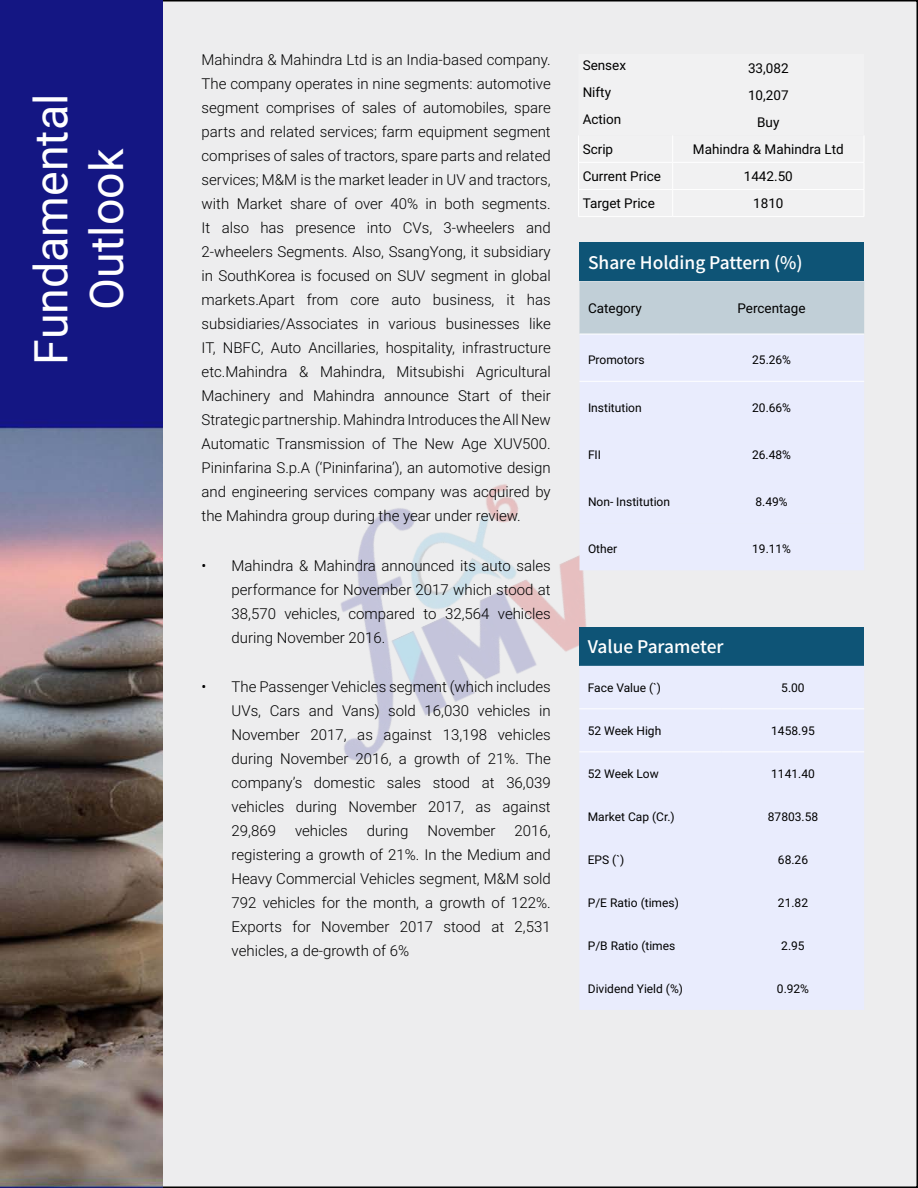
<style>
.page{position:relative;width:918px;height:1188px;background:#fff}
.page>*{position:absolute;margin:0;border:0;box-sizing:border-box;transform-origin:0 0}
.t1{font:46.5px/55.8px "Roboto";color:#fff;text-align:center}
.t2{font:500 19.5px "Mada";color:#fff}
.t3{font:300 15px/24px "Roboto";color:#000;text-align:justify}
.t4{font:13.5px "Roboto";color:#000}
.t5{font:12px "Roboto";color:#000}
</style>
<div class="page">
<div style="left:1px;top:1px;width:916px;height:1186px;background:#ededee"></div>
<img style="left:341px;top:484px;width:245px;height:277px">
<img style="left:0;top:0;width:162px;height:1188px">
<div style="left:579px;top:627px;width:285px;height:39px;background:#0e5476"></div>
<div style="left:579px;top:666px;width:285px;height:344px;background:#e9ecfd"></div>
<hr style="left:579px;top:709px;width:143px;height:1px;background:#fff">
<hr style="left:722px;top:709px;width:142px;height:1px;background:#fff">
<hr style="left:579px;top:752px;width:143px;height:1px;background:#fff">
<hr style="left:722px;top:752px;width:142px;height:1px;background:#fff">
<div style="left:579px;top:243px;width:285px;height:38px;background:#0e5476"></div>
<div style="left:579px;top:281px;width:285px;height:53px;background:#c1cfd7"></div>
<div style="left:579px;top:335px;width:285px;height:188px;background:#e9ecfd"></div>
<div style="left:579px;top:523px;width:285px;height:47px;background:#e9ecfd"></div>
<hr style="left:579px;top:334px;width:100px;height:1px;background:#fff">
<hr style="left:679px;top:334px;width:185px;height:1px;background:#fff">
<hr style="left:579px;top:381px;width:100px;height:1px;background:#fff">
<hr style="left:679px;top:381px;width:185px;height:1px;background:#fff">
<svg style="left:578px;top:136px;width:286px;height:80px"></svg>
<hr style="left:578px;top:216px;width:95px;height:1px;background:#fff">
<hr style="left:673px;top:216px;width:191px;height:1px;background:#fff">
<h1 class="t1" style="left:21px;top:365px;width:272px;rotate:-90deg">Fundamental<br>Outlook</h1>
<p class="t3" style="left:202px;top:47px;width:351px">Mahindra &amp; Mahindra Ltd is an India-based company.<br>The company operates in nine segments: automotive segment comprises of sales of automobiles, spare parts and related services; farm equipment segment comprises of sales of tractors, spare parts and related services; M&amp;M is the market leader in UV and tractors, with Market share of over 40% in both segments.<br>It also has presence into CVs, 3-wheelers and 2-wheelers Segments. Also, SsangYong, it subsidiary in SouthKorea is focused on SUV segment in global markets.Apart from core auto business, it has subsidiaries/Associates in various businesses like IT, NBFC, Auto Ancillaries, hospitality, infrastructure etc.Mahindra &amp; Mahindra, Mitsubishi Agricultural Machinery and Mahindra announce Start of their Strategic partnership. Mahindra Introduces the All New Automatic Transmission of The New Age XUV500.<br>Pininfarina S.p.A (‘Pininfarina’), an automotive design and engineering services company was acquired by the Mahindra group during the year under review.</p>
<p class="t3" style="left:232px;top:553px;width:321px;text-indent:-30px">• Mahindra &amp; Mahindra announced its auto sales performance for November 2017 which stood at 38,570 vehicles, compared to 32,564 vehicles during November 2016.</p>
<p class="t3" style="left:232px;top:674px;width:321px;text-indent:-30px">• The Passenger Vehicles segment (which includes UVs, Cars and Vans) sold 16,030 vehicles in November 2017, as against 13,198 vehicles during November 2016, a growth of 21%. The company’s domestic sales stood at 36,039 vehicles during November 2017, as against 29,869</p>
<p class="t3" style="left:295px;top:818px;width:54px">vehicles</p>
<p class="t3" style="left:367px;top:818px;width:43px">during</p>
<p class="t3" style="left:427px;top:818px;width:70px">November</p>
<p class="t3" style="left:232px;top:818px;width:321px;text-indent:283px">2016, registering a growth of 21%. In the Medium and Heavy Commercial Vehicles segment, M&amp;M sold 792 vehicles for the month, a growth of 122%.<br>Exports for November 2017 stood at 2,531 vehicles, a de-growth of 6%</p>
<p class="t4" style="left:583px;top:56px;width:45px">Sensex</p>
<p class="t4" style="left:748px;top:58px;width:42px">33,082</p>
<p class="t4" style="left:583px;top:83px;width:30px">Nifty</p>
<p class="t4" style="left:748px;top:85px;width:42px">10,207</p>
<p class="t4" style="left:583px;top:110px;width:40px">Action</p>
<p class="t4" style="left:757px;top:113px;width:24px">Buy</p>
<p class="t4" style="left:583px;top:140px;width:32px">Scrip</p>
<p class="t4" style="left:693px;top:140px;width:152px">Mahindra &amp; Mahindra Ltd</p>
<p class="t4" style="left:583px;top:167px;width:80px">Current Price</p>
<p class="t4" style="left:744px;top:167px;width:51px">1442.50</p>
<p class="t4" style="left:583px;top:194px;width:74px">Target Price</p>
<p class="t4" style="left:753px;top:194px;width:32px">1810</p>
<h2 class="t2" style="left:588px;top:251px;width:216px">Share Holding Pattern (%)</h2>
<p class="t4" style="left:588px;top:299px;width:56px">Category</p>
<p class="t4" style="left:738px;top:299px;width:70px">Percentage</p>
<p class="t5" style="left:588px;top:352px;width:58px">Promotors</p>
<p class="t5" style="left:752px;top:352px;width:40px">25.26%</p>
<p class="t5" style="left:588px;top:399px;width:55px">Institution</p>
<p class="t5" style="left:752px;top:399px;width:40px">20.66%</p>
<p class="t5" style="left:588px;top:446px;width:15px">FII</p>
<p class="t5" style="left:752px;top:446px;width:40px">26.48%</p>
<p class="t5" style="left:588px;top:493px;width:84px">Non- Institution</p>
<p class="t5" style="left:756px;top:493px;width:34px">8.49%</p>
<p class="t5" style="left:588px;top:541px;width:31px">Other</p>
<p class="t5" style="left:752px;top:541px;width:40px">19.11%</p>
<h2 class="t2" style="left:588px;top:636px;width:137px">Value Parameter</h2>
<p class="t5" style="left:588px;top:679px;width:75px">Face Value (`)</p>
<p class="t5" style="left:781px;top:679px;width:25px">5.00</p>
<p class="t5" style="left:588px;top:722px;width:75px">52 Week High</p>
<p class="t5" style="left:771px;top:722px;width:45px">1458.95</p>
<p class="t5" style="left:588px;top:765px;width:73px">52 Week Low</p>
<p class="t5" style="left:771px;top:765px;width:45px">1141.40</p>
<p class="t5" style="left:588px;top:808px;width:88px">Market Cap (Cr.)</p>
<p class="t5" style="left:768px;top:808px;width:52px">87803.58</p>
<p class="t5" style="left:588px;top:851px;width:38px">EPS (`)</p>
<p class="t5" style="left:778px;top:851px;width:32px">68.26</p>
<p class="t5" style="left:588px;top:894px;width:93px">P/E Ratio (times)</p>
<p class="t5" style="left:778px;top:894px;width:32px">21.82</p>
<p class="t5" style="left:588px;top:937px;width:89px">P/B Ratio (times</p>
<p class="t5" style="left:781px;top:937px;width:25px">2.95</p>
<p class="t5" style="left:588px;top:980px;width:97px">Dividend Yield (%)</p>
<p class="t5" style="left:777px;top:980px;width:34px">0.92%</p>
</div>
